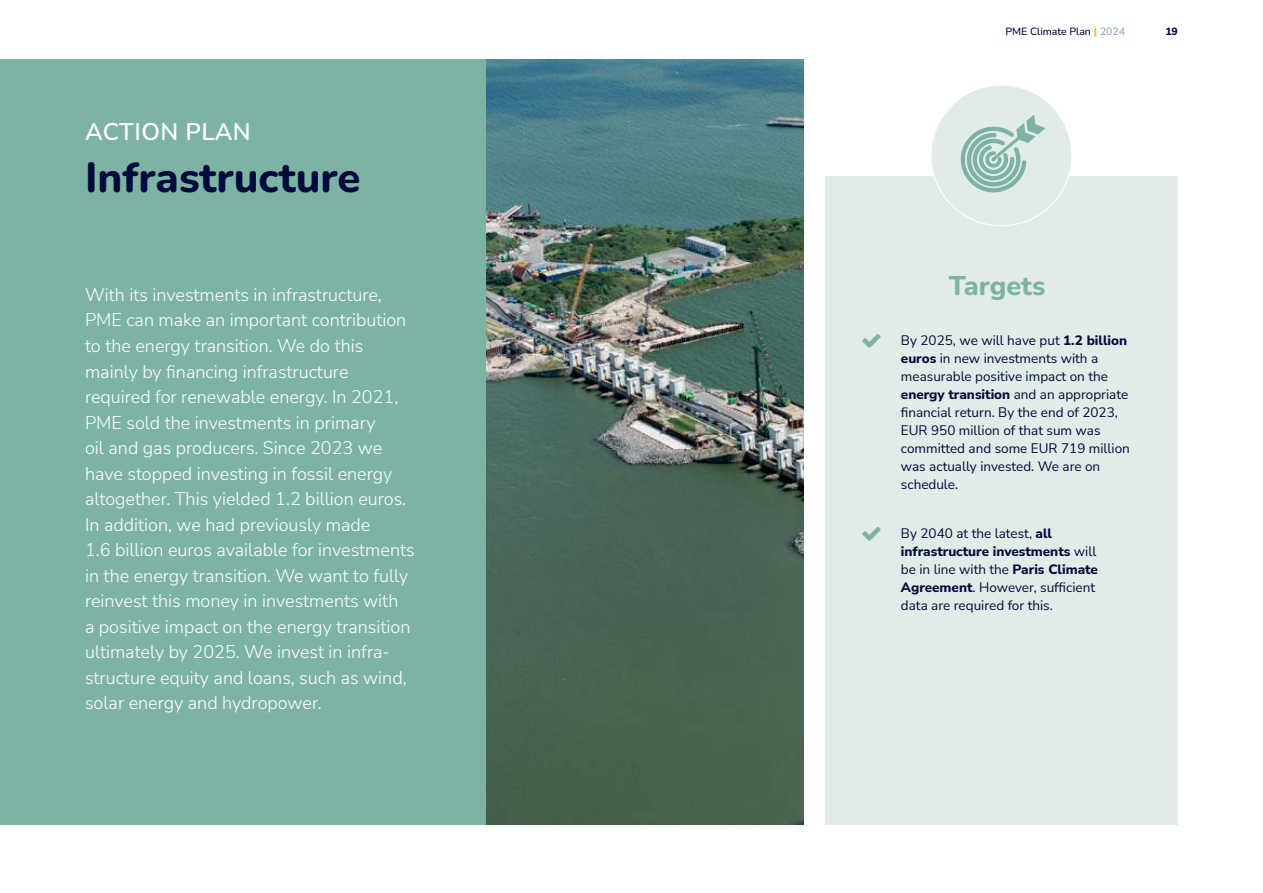
<style>
.page{position:relative;width:1263px;height:893px;background:#fff}
.page>*{position:absolute;margin:0;border:0;box-sizing:border-box;transform-origin:0 0}
.t1{font:800 42px "Nunito";color:#00093b}
.t2{font:800 27px "Nunito";color:#7db3a5}
.t3{font:600 24px "Nunito";letter-spacing:.02em;color:#fff}
.t4{font:300 18px/25.5px "Nunito Sans";color:#fff}
.t5{font:13.5px/18px "Nunito Sans";color:#00093b}
.t6{font:500 10.5px "Nunito";color:#00093b}
.t7{font:800 10.5px "Nunito";color:#00093b}
.s1{font-weight:800;color:#fcb322}
.s2{font-weight:400;color:#83a2b3}
.s3{font-weight:800}
</style>
<div class="page">
<div style="left:825px;top:177px;width:353px;height:648px;background:#e1ebe7"></div>
<div style="left:931px;top:85px;width:141px;height:141px;background:#e1ebe7;border-radius:50%"></div>
<div style="left:0;top:60px;width:487px;height:765px;background:#7db3a5"></div>
<img style="left:487px;top:60px;width:317px;height:765px">
<svg style="left:960px;top:114px;width:86px;height:78px"></svg>
<h3 class="t3" style="left:85px;top:118px;width:167px">ACTION PLAN</h3>
<h1 class="t1" style="left:85px;top:162px;width:277px">Infrastructure</h1>
<p class="t4" style="left:85px;top:283px;width:331px">With its investments in infrastructure, PME can make an important contribution to the energy transition. We do this mainly by 昀椀nancing infrastructure required for renewable energy. In 2021, PME sold the investments in primary<br>oil and gas producers. Since 2023 we have stopped investing in fossil energy altogether. This yielded 1.2 billion euros.<br>In addition, we had previously made<br>1.6 billion euros available for investments in the energy transition. We want to fully reinvest this money in investments with<br>a positive impact on the energy transition ultimately by 2025. We invest in infra&shy;structure equity and loans, such as wind, solar energy and hydropower.</p>
<p class="t6" style="left:1005px;top:25px;width:121px">PME Climate Plan <span class="s1">|</span> <span class="s2">2024</span></p>
<p class="t7" style="left:1165px;top:27px;width:14px">19</p>
<h2 class="t2" style="left:949px;top:275px;width:98px">Targets</h2>
<p class="t5" style="left:901px;top:330px;width:230px">By 2025, we will have put <span class="s3">1.2 billion euros</span> in new investments with a measurable positive impact on the <span class="s3">energy transition</span> and an appropriate昀椀nancial return. By the end of 2023,<br>EUR 950 million of that sum was committed and some EUR 719 million was actually invested. We are on schedule.</p>
<p class="t5" style="left:901px;top:524px;width:199px">By 2040 at the latest, <span class="s3">all infrastructure investments</span> will be in line with the <span class="s3">Paris Climate<br>Agreement</span>. However, suf昀椀cient data are required for this.</p>
</div>
